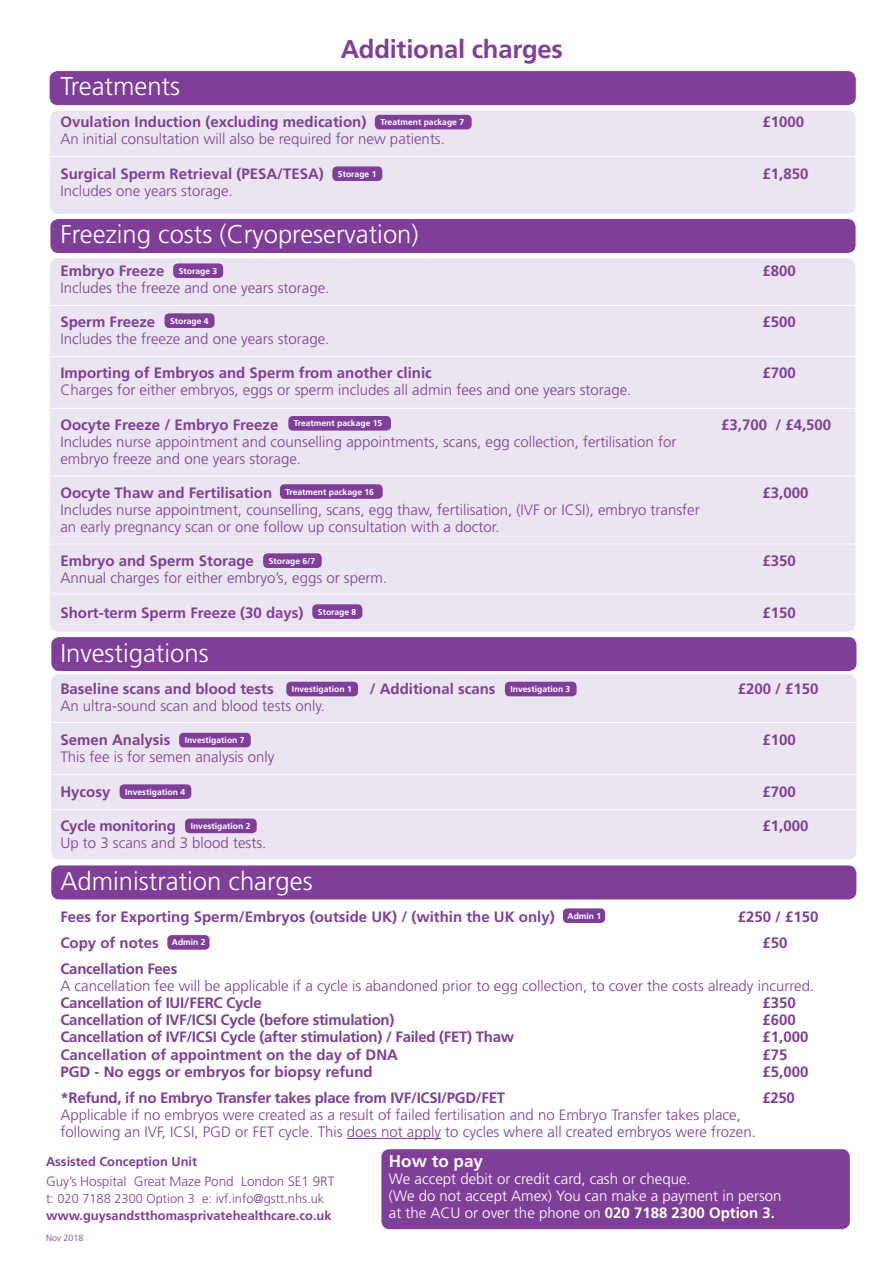
<style>
.page{position:relative;width:893px;height:1263px;background:#fff}
.page>*{position:absolute;margin:0;border:0;box-sizing:border-box;transform-origin:0 0}
.t1{font:300 25.65px "Frutiger";color:#fff}
.t2{font:700 25.65px "Frutiger";letter-spacing:-.01em;color:#7f3f98}
.t3{font:700 17.1px "Frutiger";color:#fff}
.t4{font:300 15px/17.1px "Frutiger";color:#7f3f98}
.t5{font:700 15px "Frutiger";color:#7f3f98}
.t6{font:700 15px "Frutiger";letter-spacing:-.02em;color:#7f3f98}
.t7{font:300 15px/17.1px "Frutiger";color:#fff}
.t8{font:300 13.5px "Frutiger";letter-spacing:-.005em;color:#7f3f98}
.t9{font:700 12.9px "Frutiger";color:#7f3f98}
.t10{font:300 12.9px "Frutiger";color:#7f3f98}
.t11{font:300 9px "Frutiger";color:#7f3f98}
.t12{font:700 8.55px "Frutiger";color:#fff}
.s1{font-weight:700}
</style>
<div class="page">
<div style="left:51px;top:865px;width:805px;height:34px;background:#7f3f98;border-radius:8px"></div>
<div style="left:51px;top:674px;width:805px;height:185px;background:#ebe4f1;border-radius:8px"></div>
<div style="left:51px;top:637px;width:805px;height:34px;background:#7f3f98;border-radius:8px"></div>
<div style="left:50px;top:219px;width:805px;height:34px;background:#7f3f98;border-radius:8px"></div>
<div style="left:50px;top:110px;width:805px;height:104px;background:#ebe4f1;border-radius:8px"></div>
<div style="left:50px;top:71px;width:806px;height:34px;background:#7f3f98;border-radius:8px"></div>
<div style="left:50px;top:258px;width:805px;height:373px;background:#ebe4f1;border-radius:8px"></div>
<hr style="left:347px;top:1138px;width:94px;height:1px;background:#7f3f98">
<hr style="left:43px;top:156px;width:819px;height:1px;background:#fff">
<hr style="left:43px;top:305px;width:819px;height:1px;background:#fff">
<hr style="left:42px;top:356px;width:819px;height:1px;background:#fff">
<hr style="left:47px;top:408px;width:818px;height:1px;background:#fff">
<hr style="left:42px;top:476px;width:819px;height:1px;background:#fff">
<hr style="left:45px;top:594px;width:818px;height:1px;background:#fff">
<hr style="left:47px;top:722px;width:819px;height:1px;background:#fff">
<hr style="left:42px;top:809px;width:819px;height:1px;background:#fff">
<div style="left:375px;top:115px;width:97px;height:14px;background:#7f3f98;border-radius:4px"></div>
<div style="left:120px;top:784px;width:71px;height:15px;background:#7f3f98;border-radius:4px"></div>
<div style="left:286px;top:682px;width:72px;height:14px;background:#7f3f98;border-radius:4px"></div>
<div style="left:505px;top:682px;width:72px;height:14px;background:#7f3f98;border-radius:4px"></div>
<hr style="left:47px;top:774px;width:818px;height:1px;background:#fff">
<div style="left:332px;top:166px;width:50px;height:15px;background:#7f3f98;border-radius:4px"></div>
<div style="left:563px;top:908px;width:42px;height:15px;background:#7f3f98;border-radius:4px"></div>
<div style="left:173px;top:263px;width:50px;height:15px;background:#7f3f98;border-radius:4px"></div>
<div style="left:165px;top:313px;width:50px;height:15px;background:#7f3f98;border-radius:4px"></div>
<div style="left:263px;top:553px;width:59px;height:15px;background:#7f3f98;border-radius:4px"></div>
<div style="left:312px;top:604px;width:50px;height:15px;background:#7f3f98;border-radius:4px"></div>
<div style="left:280px;top:484px;width:103px;height:15px;background:#7f3f98;border-radius:4px"></div>
<div style="left:288px;top:416px;width:103px;height:15px;background:#7f3f98;border-radius:4px"></div>
<div style="left:185px;top:818px;width:72px;height:15px;background:#7f3f98;border-radius:4px"></div>
<div style="left:167px;top:935px;width:43px;height:15px;background:#7f3f98;border-radius:4px"></div>
<hr style="left:48px;top:544px;width:818px;height:1px;background:#fff">
<div style="left:179px;top:733px;width:72px;height:14px;background:#7f3f98;border-radius:4px"></div>
<div style="left:381px;top:1149px;width:469px;height:80px;background:#7f3f98;border-radius:8px"></div>
<h1 class="t2" style="left:341px;top:34px;width:224px">Additional charges</h1>
<h1 class="t1" style="left:60px;top:72px;width:121px">Treatments</h1>
<p class="t5" style="left:60px;top:113px;width:307px">Ovulation Induction (excluding medication)</p>
<p class="t5" style="left:762px;top:113px;width:43px">£1000</p>
<p class="t4" style="left:60px;top:131px;width:386px">An initial consultation will also be required for new patients.</p>
<p class="t5" style="left:60px;top:164px;width:265px">Surgical Sperm Retrieval (PESA/TESA)</p>
<p class="t5" style="left:762px;top:164px;width:47px">£1,850</p>
<p class="t4" style="left:60px;top:182px;width:174px">Includes one years storage.</p>
<h1 class="t1" style="left:60px;top:220px;width:360px">Freezing costs (Cryopreservation)</h1>
<p class="t5" style="left:60px;top:262px;width:105px">Embryo Freeze</p>
<p class="t5" style="left:762px;top:262px;width:35px">£800</p>
<p class="t4" style="left:60px;top:279px;width:270px">Includes the freeze and one years storage.</p>
<p class="t5" style="left:60px;top:313px;width:96px">Sperm Freeze</p>
<p class="t5" style="left:762px;top:313px;width:35px">£500</p>
<p class="t4" style="left:60px;top:330px;width:270px">Includes the freeze and one years storage.</p>
<p class="t5" style="left:60px;top:364px;width:373px">Importing of Embryos and Sperm from another clinic</p>
<p class="t5" style="left:762px;top:364px;width:35px">£700</p>
<p class="t4" style="left:60px;top:381px;width:572px">Charges for either embryos, eggs or sperm includes all admin fees and one years storage.</p>
<p class="t5" style="left:60px;top:415px;width:219px">Oocyte Freeze / Embryo Freeze</p>
<p class="t5" style="left:721px;top:415px;width:112px">£3,700 / £4,500</p>
<p class="t4" style="left:60px;top:433px;width:617px">Includes nurse appointment and counselling appointments, scans, egg collection, fertilisation for embryo freeze and one years storage.</p>
<p class="t5" style="left:60px;top:484px;width:213px">Oocyte Thaw and Fertilisation</p>
<p class="t5" style="left:762px;top:484px;width:47px">£3,000</p>
<p class="t4" style="left:60px;top:501px;width:641px">Includes nurse appointment, counselling, scans, egg thaw, fertilisation, (IVF or ICSI), embryo transfer an early pregnancy scan or one follow up consultation with a doctor.</p>
<p class="t5" style="left:60px;top:552px;width:195px">Embryo and Sperm Storage</p>
<p class="t5" style="left:762px;top:552px;width:35px">£350</p>
<p class="t4" style="left:60px;top:570px;width:328px">Annual charges for either embryo’s, eggs or sperm.</p>
<p class="t5" style="left:60px;top:604px;width:245px">Short-term Sperm Freeze (30 days)</p>
<p class="t5" style="left:762px;top:604px;width:35px">£150</p>
<h1 class="t1" style="left:60px;top:638px;width:150px">Investigations</h1>
<p class="t5" style="left:60px;top:680px;width:215px">Baseline scans and blood tests</p>
<p class="t5" style="left:370px;top:680px;width:127px">/ Additional scans</p>
<p class="t5" style="left:738px;top:680px;width:82px">£200 / £150</p>
<p class="t4" style="left:60px;top:697px;width:266px">An ultra-sound scan and blood tests only.</p>
<p class="t5" style="left:60px;top:731px;width:112px">Semen Analysis</p>
<p class="t5" style="left:762px;top:731px;width:35px">£100</p>
<p class="t4" style="left:60px;top:748px;width:216px">This fee is for semen analysis only</p>
<p class="t5" style="left:60px;top:782px;width:51px">Hycosy</p>
<p class="t5" style="left:762px;top:782px;width:35px">£700</p>
<p class="t6" style="left:60px;top:817px;width:117px">Cycle monitoring</p>
<p class="t5" style="left:762px;top:817px;width:47px">£1,000</p>
<p class="t4" style="left:60px;top:834px;width:207px">Up to 3 scans and 3 blood tests.</p>
<h1 class="t1" style="left:60px;top:866px;width:254px">Administration charges</h1>
<p class="t5" style="left:60px;top:908px;width:496px">Fees for Exporting Sperm/Embryos (outside UK) / (within the UK only)</p>
<p class="t5" style="left:738px;top:908px;width:82px">£250 / £150</p>
<p class="t5" style="left:60px;top:934px;width:100px">Copy of notes</p>
<p class="t5" style="left:762px;top:934px;width:27px">£50</p>
<p class="t6" style="left:60px;top:960px;width:118px">Cancellation Fees</p>
<p class="t4" style="left:60px;top:977px;width:755px">A cancellation fee will be applicable if a cycle is abandoned prior to egg collection, to cover the costs already incurred.</p>
<p class="t6" style="left:60px;top:994px;width:203px">Cancellation of IUI/FERC Cycle</p>
<p class="t5" style="left:762px;top:994px;width:35px">£350</p>
<p class="t6" style="left:60px;top:1011px;width:335px">Cancellation of IVF/ICSI Cycle (before stimulation)</p>
<p class="t5" style="left:762px;top:1011px;width:35px">£600</p>
<p class="t6" style="left:60px;top:1028px;width:455px">Cancellation of IVF/ICSI Cycle (after stimulation) / Failed (FET) Thaw</p>
<p class="t5" style="left:762px;top:1028px;width:47px">£1,000</p>
<p class="t5" style="left:60px;top:1045px;width:339px">Cancellation of appointment on the day of DNA</p>
<p class="t5" style="left:762px;top:1045px;width:27px">£75</p>
<p class="t5" style="left:60px;top:1062px;width:314px">PGD - No eggs or embryos for biopsy refund</p>
<p class="t5" style="left:762px;top:1062px;width:47px">£5,000</p>
<p class="t6" style="left:60px;top:1089px;width:446px">*Refund, if no Embryo Transfer takes place from IVF/ICSI/PGD/FET</p>
<p class="t5" style="left:762px;top:1089px;width:34px">£250</p>
<p class="t4" style="left:60px;top:1106px;width:697px">Applicable if no embryos were created as a result of failed fertilisation and no Embryo Transfer takes place, following an IVF, ICSI, PGD or FET cycle. This does not apply to cycles where all created embryos were frozen.</p>
<p class="t12" style="left:380px;top:117px;width:85px">Treatment package 7</p>
<p class="t12" style="left:338px;top:169px;width:40px">Storage 1</p>
<p class="t12" style="left:179px;top:266px;width:40px">Storage 3</p>
<p class="t12" style="left:170px;top:316px;width:40px">Storage 4</p>
<p class="t12" style="left:294px;top:418px;width:90px">Treatment package 15</p>
<p class="t12" style="left:286px;top:486px;width:90px">Treatment package 16</p>
<p class="t12" style="left:269px;top:556px;width:48px">Storage 6/7</p>
<p class="t12" style="left:318px;top:607px;width:40px">Storage 8</p>
<p class="t12" style="left:292px;top:684px;width:61px">Investigation 1</p>
<p class="t12" style="left:510px;top:684px;width:61px">Investigation 3</p>
<p class="t12" style="left:185px;top:735px;width:61px">Investigation 7</p>
<p class="t12" style="left:125px;top:787px;width:61px">Investigation 4</p>
<p class="t12" style="left:191px;top:821px;width:61px">Investigation 2</p>
<p class="t12" style="left:567px;top:911px;width:35px">Admin 1</p>
<p class="t12" style="left:172px;top:937px;width:35px">Admin 2</p>
<p class="t9" style="left:46px;top:1153px;width:153px">Assisted Conception Unit</p>
<p class="t8" style="left:46px;top:1173px;width:290px">Guy’s Hospital Great Maze Pond London SE1 9RT</p>
<p class="t10" style="left:46px;top:1191px;width:280px">t: 020 7188 2300 Option 3 e: ivf.info@gstt.nhs.uk</p>
<p class="t9" style="left:46px;top:1208px;width:287px">www.guysandstthomasprivatehealthcare.co.uk</p>
<p class="t11" style="left:46px;top:1233px;width:39px">Nov 2018</p>
<p class="t3" style="left:389px;top:1151px;width:96px">How to pay</p>
<p class="t7" style="left:389px;top:1170px;width:394px">We accept debit or credit card, cash or cheque.<br>(We do not accept Amex) You can make a payment in person at the ACU or over the phone on <span class="s1">020 7188 2300 Option 3.</span></p>
</div>
